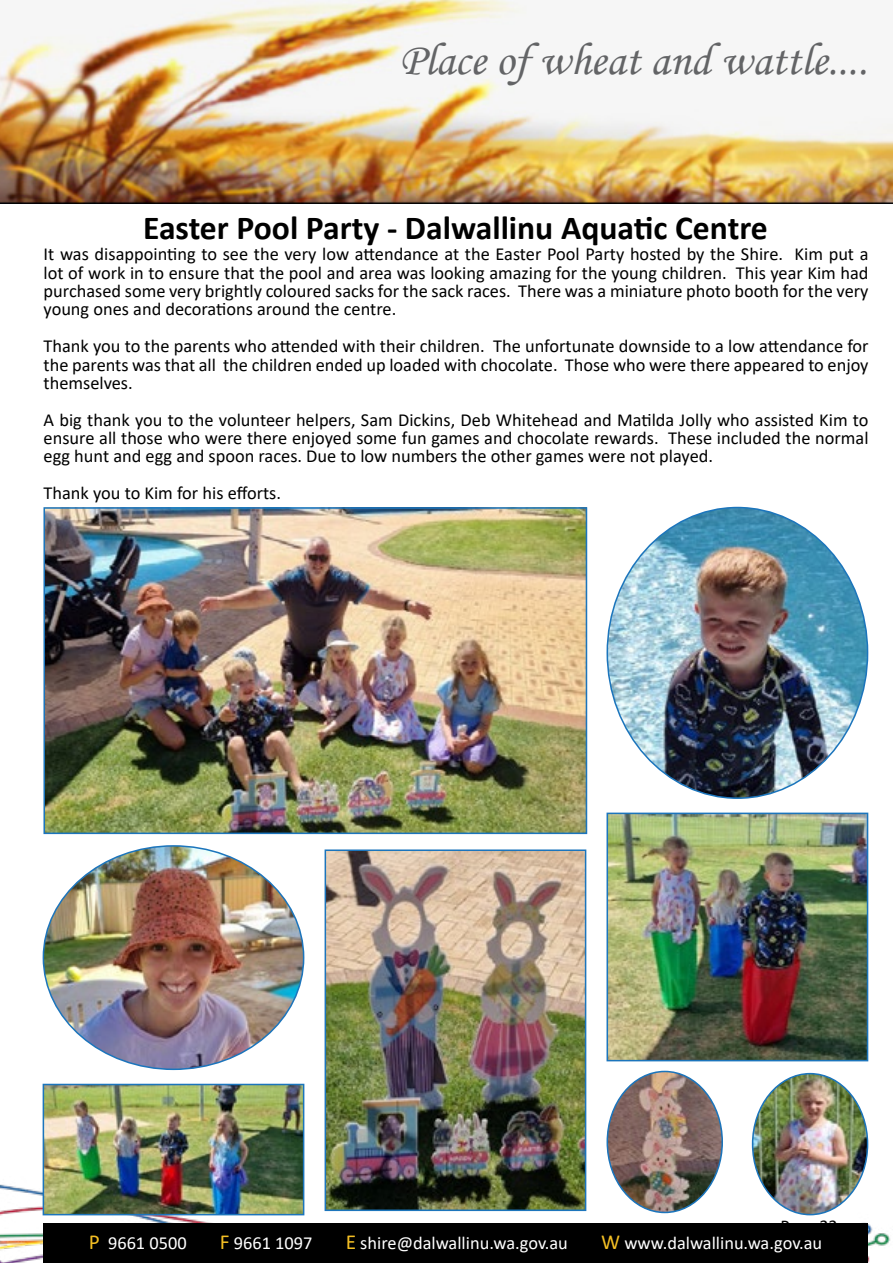
<style>
.page{position:relative;width:893px;height:1263px;background:#fff}
.page>*{position:absolute;margin:0;border:0;box-sizing:border-box;transform-origin:0 0}
.t1{font:45.9px "Monotype Corsiva";color:#636466}
.t2{font:700 33.6px "Calibri";color:#000}
.t3{font:18.3px/18.3px "Calibri";color:#000;text-align:justify}
.t4{font:18.3px "Calibri";color:#fff}
.t5{font:18px "Calibri";letter-spacing:-.005em;color:#000}
.s1{font-size:21.45px;color:#f4bf24}
</style>
<div class="page">
<img style="left:0;top:1177px;width:891px;height:86px">
<div style="left:43px;top:1224px;width:824px;height:39px;background:#000"></div>
<img style="left:0;top:0;width:893px;height:204px">
<img style="left:328px;top:852px;width:255px;height:356px">
<div style="left:325px;top:849px;width:261px;height:362px;border:2px solid #1c75bc"></div>
<img style="left:43px;top:846px;width:261px;height:223px">
<img style="left:609px;top:507px;width:258px;height:291px">
<img style="left:46px;top:510px;width:538px;height:321px">
<div style="left:43px;top:507px;width:544px;height:327px;border:2px solid #1c75bc"></div>
<img style="left:607px;top:1071px;width:115px;height:141px">
<img style="left:46px;top:1087px;width:255px;height:125px">
<div style="left:43px;top:1084px;width:261px;height:131px;border:2px solid #1c75bc"></div>
<img style="left:609px;top:816px;width:256px;height:242px">
<div style="left:606px;top:813px;width:262px;height:248px;border:2px solid #1c75bc"></div>
<img style="left:753px;top:1074px;width:114px;height:140px">
<h1 class="t1" style="left:400px;top:33px;width:470px">Place of wheat and wattle....</h1>
<h2 class="t2" style="left:143px;top:204px;width:626px">Easter Pool Party - Dalwallinu Aquatic Centre</h2>
<p class="t3" style="left:44px;top:245px;width:826px">It was disappointing to see the very low attendance at the Easter Pool Party hosted by the Shire. Kim put a lot of work in to ensure that the pool and area was looking amazing for the young children. This year Kim had purchased some very brightly coloured sacks for the sack races. There was a miniature photo booth for the very young ones and decorations around the centre.</p>
<p class="t3" style="left:44px;top:336px;width:826px">Thank you to the parents who attended with their children. The unfortunate downside to a low attendance for the parents was that all the children ended up loaded with chocolate. Those who were there appeared to enjoy themselves.</p>
<p class="t3" style="left:44px;top:410px;width:826px">A big thank you to the volunteer helpers, Sam Dickins, Deb Whitehead and Matilda Jolly who assisted Kim to ensure all those who were there enjoyed some fun games and chocolate rewards. These included the normal egg hunt and egg and spoon races. Due to low numbers the other games were not played.</p>
<p class="t3" style="left:44px;top:483px;width:239px">Thank you to Kim for his efforts.</p>
<p class="t5" style="left:781px;top:1213px;width:59px">Page 22</p>
<p class="t4" style="left:89px;top:1230px;width:99px"><span class="s1">P</span> 9661 0500</p>
<p class="t4" style="left:220px;top:1230px;width:94px"><span class="s1">F</span> 9661 1097</p>
<p class="t4" style="left:346px;top:1230px;width:224px"><span class="s1">E</span> shire@dalwallinu.wa.gov.au</p>
<p class="t4" style="left:601px;top:1230px;width:223px"><span class="s1">W</span> www.dalwallinu.wa.gov.au</p>
</div>
